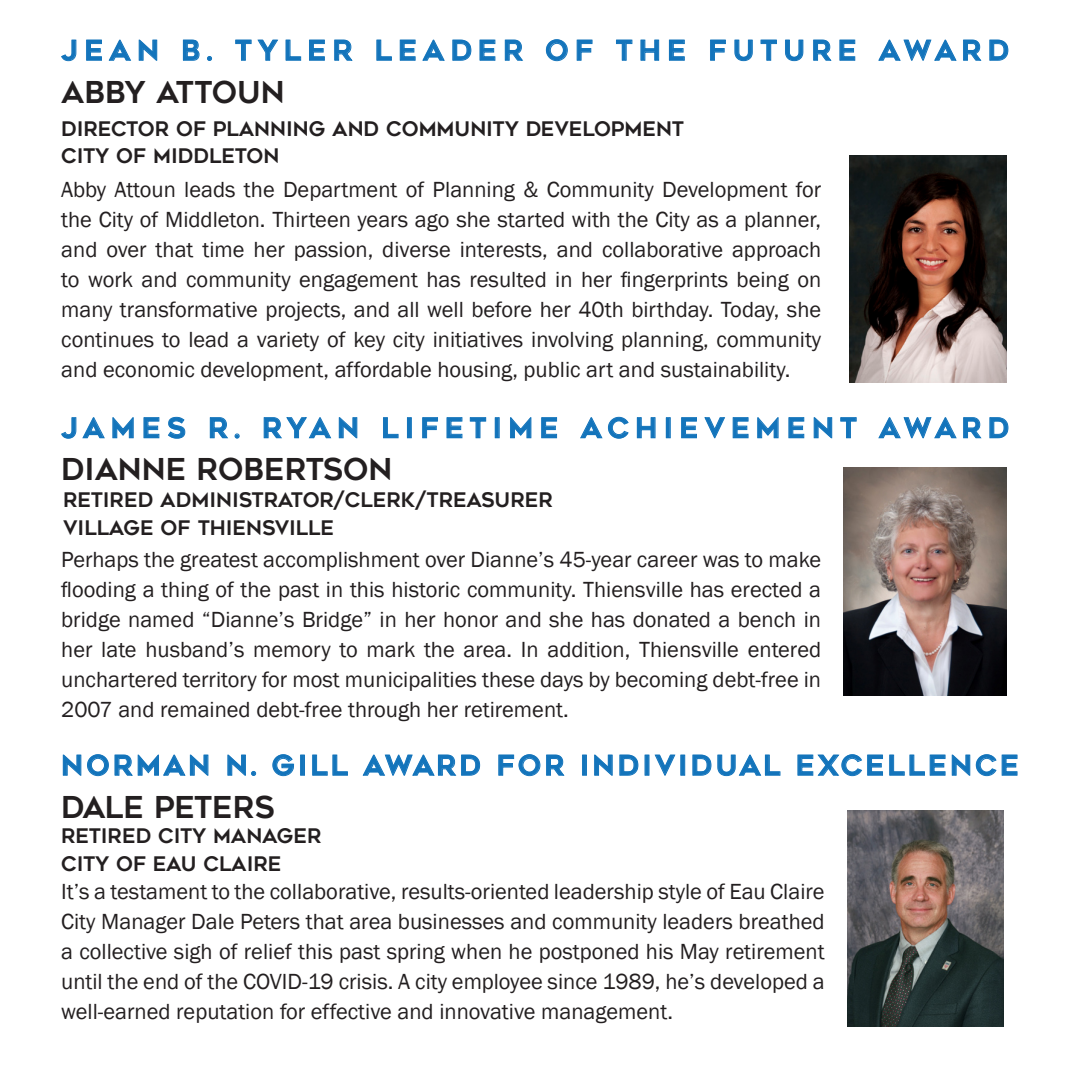
<style>
.page{position:relative;width:1080px;height:1080px;background:#fff}
.page>*{position:absolute;margin:0;border:0;box-sizing:border-box;transform-origin:0 0}
.t1{font:30px "Geometos";color:#231f20}
.t2{font:27.5px "Geometos";letter-spacing:.235em;color:#1374bb}
.t3{font:27.5px "Geometos";letter-spacing:.12em;color:#1374bb}
.t4{font:22.5px/30px "Franklin Gothic";color:#231f20;text-align:justify}
.t5{font:20px/27.5px "Geometos";color:#231f20}
</style>
<div class="page">
<svg style="left:61px;top:40px;width:15px;height:21px"></svg>
<svg style="left:86px;top:40px;width:16px;height:21px"></svg>
<svg style="left:109px;top:40px;width:22px;height:21px"></svg>
<svg style="left:139px;top:40px;width:18px;height:21px"></svg>
<svg style="left:183px;top:40px;width:17px;height:21px"></svg>
<svg style="left:207px;top:56px;width:5px;height:5px"></svg>
<svg style="left:235px;top:39px;width:43px;height:22px"></svg>
<svg style="left:286px;top:40px;width:15px;height:21px"></svg>
<svg style="left:309px;top:40px;width:16px;height:21px"></svg>
<svg style="left:334px;top:40px;width:19px;height:21px"></svg>
<svg style="left:376px;top:40px;width:16px;height:21px"></svg>
<svg style="left:400px;top:40px;width:16px;height:21px"></svg>
<svg style="left:422px;top:40px;width:23px;height:21px"></svg>
<svg style="left:452px;top:40px;width:19px;height:21px"></svg>
<svg style="left:480px;top:40px;width:15px;height:21px"></svg>
<svg style="left:505px;top:40px;width:18px;height:21px"></svg>
<svg style="left:546px;top:39px;width:22px;height:22px"></svg>
<svg style="left:577px;top:40px;width:15px;height:21px"></svg>
<svg style="left:616px;top:40px;width:16px;height:21px"></svg>
<svg style="left:641px;top:40px;width:18px;height:21px"></svg>
<svg style="left:669px;top:40px;width:16px;height:21px"></svg>
<svg style="left:710px;top:40px;width:16px;height:21px"></svg>
<svg style="left:734px;top:40px;width:19px;height:21px"></svg>
<svg style="left:761px;top:40px;width:16px;height:21px"></svg>
<svg style="left:785px;top:40px;width:18px;height:21px"></svg>
<svg style="left:813px;top:40px;width:19px;height:21px"></svg>
<svg style="left:839px;top:40px;width:16px;height:21px"></svg>
<svg style="left:878px;top:40px;width:79px;height:21px"></svg>
<svg style="left:963px;top:40px;width:18px;height:21px"></svg>
<svg style="left:989px;top:40px;width:19px;height:21px"></svg>
<svg style="left:61px;top:417px;width:15px;height:22px"></svg>
<svg style="left:82px;top:417px;width:23px;height:21px"></svg>
<svg style="left:112px;top:417px;width:22px;height:21px"></svg>
<svg style="left:144px;top:417px;width:15px;height:21px"></svg>
<svg style="left:168px;top:417px;width:17px;height:22px"></svg>
<svg style="left:210px;top:417px;width:18px;height:21px"></svg>
<svg style="left:235px;top:433px;width:5px;height:6px"></svg>
<svg style="left:264px;top:417px;width:67px;height:21px"></svg>
<svg style="left:339px;top:417px;width:18px;height:21px"></svg>
<svg style="left:383px;top:417px;width:16px;height:21px"></svg>
<div style="left:407px;top:417px;width:5px;height:21px;border:1px solid #1374bb"></div>
<svg style="left:422px;top:417px;width:16px;height:21px"></svg>
<svg style="left:447px;top:417px;width:15px;height:21px"></svg>
<svg style="left:470px;top:417px;width:16px;height:21px"></svg>
<div style="left:495px;top:417px;width:4px;height:21px;border:1px solid #1374bb"></div>
<svg style="left:510px;top:417px;width:21px;height:21px"></svg>
<svg style="left:541px;top:417px;width:16px;height:21px"></svg>
<svg style="left:580px;top:417px;width:49px;height:22px"></svg>
<svg style="left:637px;top:417px;width:19px;height:21px"></svg>
<div style="left:666px;top:417px;width:5px;height:21px;border:1px solid #1374bb"></div>
<svg style="left:681px;top:417px;width:16px;height:21px"></svg>
<svg style="left:704px;top:417px;width:21px;height:21px"></svg>
<svg style="left:733px;top:417px;width:16px;height:21px"></svg>
<svg style="left:757px;top:417px;width:22px;height:21px"></svg>
<svg style="left:788px;top:417px;width:16px;height:21px"></svg>
<svg style="left:814px;top:417px;width:18px;height:21px"></svg>
<svg style="left:840px;top:417px;width:17px;height:21px"></svg>
<svg style="left:878px;top:417px;width:79px;height:21px"></svg>
<svg style="left:963px;top:417px;width:19px;height:21px"></svg>
<svg style="left:989px;top:417px;width:19px;height:21px"></svg>
<img style="left:850px;top:155px;width:156px;height:228px">
<img style="left:844px;top:468px;width:162px;height:228px">
<img style="left:847px;top:810px;width:157px;height:216px">
<svg style="left:63px;top:755px;width:18px;height:21px"></svg>
<svg style="left:87px;top:754px;width:22px;height:22px"></svg>
<svg style="left:115px;top:754px;width:93px;height:22px"></svg>
<svg style="left:227px;top:755px;width:29px;height:21px"></svg>
<svg style="left:272px;top:754px;width:22px;height:22px"></svg>
<div style="left:300px;top:755px;width:5px;height:21px;border:1px solid #1374bb"></div>
<svg style="left:312px;top:755px;width:36px;height:21px"></svg>
<svg style="left:363px;top:755px;width:117px;height:21px"></svg>
<svg style="left:498px;top:754px;width:42px;height:22px"></svg>
<svg style="left:546px;top:755px;width:19px;height:21px"></svg>
<div style="left:582px;top:755px;width:5px;height:21px;border:1px solid #1374bb"></div>
<svg style="left:594px;top:755px;width:19px;height:21px"></svg>
<svg style="left:619px;top:755px;width:19px;height:21px"></svg>
<svg style="left:655px;top:754px;width:20px;height:22px"></svg>
<div style="left:681px;top:755px;width:4px;height:21px;border:1px solid #1374bb"></div>
<svg style="left:692px;top:755px;width:19px;height:21px"></svg>
<svg style="left:717px;top:755px;width:63px;height:21px"></svg>
<svg style="left:798px;top:754px;width:85px;height:22px"></svg>
<svg style="left:889px;top:755px;width:57px;height:21px"></svg>
<svg style="left:952px;top:755px;width:18px;height:21px"></svg>
<svg style="left:976px;top:754px;width:41px;height:22px"></svg>
<p class="t2" style="left:61px;top:35px;width:950px">JEAN B. TYLER LEADER OF THE FUTURE AWARD</p>
<p class="t1" style="left:61px;top:75px;width:225px">ABBY ATTOUN</p>
<p class="t5" style="left:61px;top:115px;width:624px">DIRECTOR OF PLANNING AND COMMUNITY DEVELOPMENT<br>CITY OF MIDDLETON</p>
<p class="t4" style="left:61px;top:175px;width:762px">Abby Attoun leads the Department of Planning &amp; Community Development for the City of Middleton. Thirteen years ago she started with the City as a planner, and over that time her passion, diverse interests, and collaborative approach to work and community engagement has resulted in her fingerprints being on many transformative projects, and all well before her 40th birthday. Today, she continues to lead a variety of key city initiatives involving planning, community and economic development, affordable housing, public art and sustainability.</p>
<p class="t2" style="left:61px;top:412px;width:950px">JAMES R. RYAN LIFETIME ACHIEVEMENT AWARD</p>
<p class="t1" style="left:61px;top:452px;width:333px">DIANNE ROBERTSON</p>
<p class="t5" style="left:63px;top:486px;width:491px">RETIRED ADMINISTRATOR/CLERK/TREASURER<br>VILLAGE OF THIENSVILLE</p>
<p class="t4" style="left:61px;top:545px;width:761px">Perhaps the greatest accomplishment over Dianne’s 45-year career was to make flooding a thing of the past in this historic community. Thiensville has erected a bridge named “Dianne’s Bridge” in her honor and she has donated a bench in her late husband’s memory to mark the area. In addition, Thiensville entered unchartered territory for most municipalities these days by becoming debt-free in 2007 and remained debt-free through her retirement.</p>
<p class="t3" style="left:61px;top:750px;width:959px">NORMAN N. GILL AWARD FOR INDIVIDUAL EXCELLENCE</p>
<p class="t1" style="left:61px;top:790px;width:215px">DALE PETERS</p>
<p class="t5" style="left:61px;top:822px;width:262px">RETIRED CITY MANAGER<br>CITY OF EAU CLAIRE</p>
<p class="t4" style="left:61px;top:877px;width:765px">It’s a testament to the collaborative, results-oriented leadership style of Eau Claire City Manager Dale Peters that area businesses and community leaders breathed a collective sigh of relief this past spring when he postponed his May retirement until the end of the COVID-19 crisis. A city employee since 1989, he’s developed a well-earned reputation for effective and innovative management.</p>
</div>
